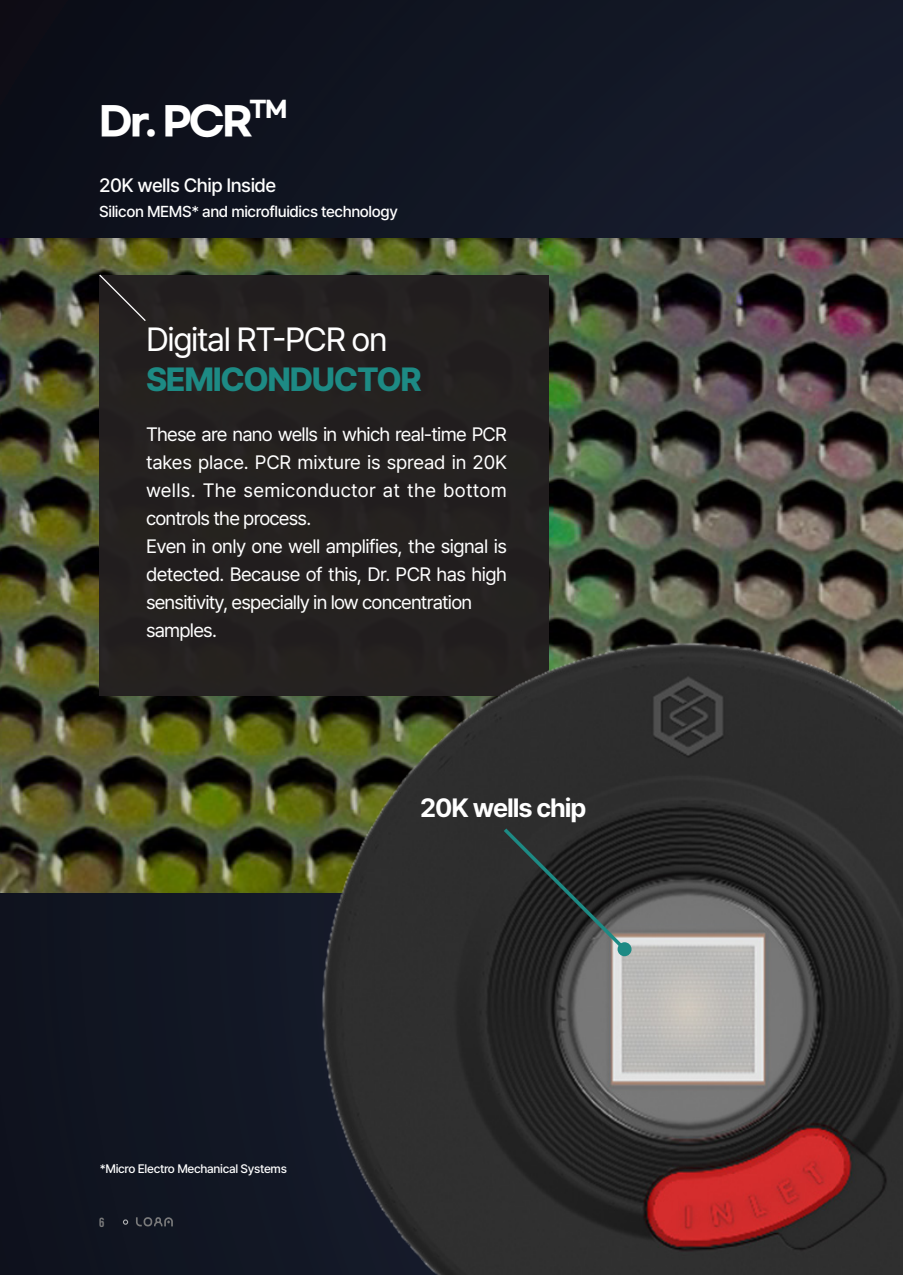
<style>
.page{position:relative;width:903px;height:1275px;background:#111622}
.page>*{position:absolute;margin:0;border:0;box-sizing:border-box;transform-origin:0 0}
.t1{font:700 38.5px "Gmarket Sans";color:#fff}
.t2{font:33.25px/39.9px "Pretendard";letter-spacing:-.04em;color:#fff}
.t3{font:700 26.25px "Pretendard";letter-spacing:-.04em;color:#fff}
.t4{font:700 22.4px "Gmarket Sans";color:#fff}
.t5{font:19.25px/28px "Pretendard";letter-spacing:-.04em;color:#fff;text-align:justify}
.t6{font:500 19.25px "Pretendard";letter-spacing:-.025em;color:#fff}
.t7{font:500 15.75px "Pretendard";letter-spacing:-.025em;color:#fff}
.t8{font:13.3px "Bebas Neue";color:#7a7a7b}
.t9{font:500 12.25px "Pretendard";letter-spacing:-.025em;color:#fff}
.s1{font-weight:800;color:#1d8a84}
</style>
<div class="page">
<img style="left:0;top:238px;width:903px;height:654px">
<div style="left:100px;top:275px;width:449px;height:420px;background:#231f20"></div>
<svg style="left:98px;top:273px;width:49px;height:50px"></svg>
<img style="left:291px;top:638px;width:612px;height:637px">
<svg style="left:500px;top:825px;width:129px;height:129px"></svg>
<div style="left:617px;top:942px;width:14px;height:14px;background:#1d8a84;border-radius:50%"></div>
<svg style="left:136px;top:1217px;width:37px;height:9px"></svg>
<svg style="left:123px;top:1219px;width:5px;height:6px"></svg>
<p class="t1" style="left:99px;top:100px;width:155px">Dr. PCR</p>
<p class="t4" style="left:249px;top:96px;width:40px">TM</p>
<p class="t6" style="left:99px;top:171px;width:179px">20K wells Chip Inside</p>
<p class="t7" style="left:99px;top:201px;width:300px">Silicon MEMS* and microfluidics technology</p>
<p class="t2" style="left:146px;top:318px;width:277px">Digital RT-PCR on<br><span class="s1">SEMICONDUCTOR</span></p>
<p class="t5" style="left:146px;top:419px;width:362px">These are nano wells in which real-time PCR takes place. PCR mixture is spread in 20K wells. The semiconductor at the bottom controls the process.</p>
<p class="t5" style="left:146px;top:531px;width:362px">Even in only one well amplifies, the signal is detected. Because of this, Dr. PCR has high sensitivity, especially in low concentration</p>
<p class="t5" style="left:146px;top:615px;width:72px">samples.</p>
<p class="t3" style="left:420px;top:788px;width:168px">20K wells chip</p>
<p class="t9" style="left:100px;top:1160px;width:189px">*Micro Electro Mechanical Systems</p>
<p class="t8" style="left:99px;top:1215px;width:7px">6</p>
</div>
